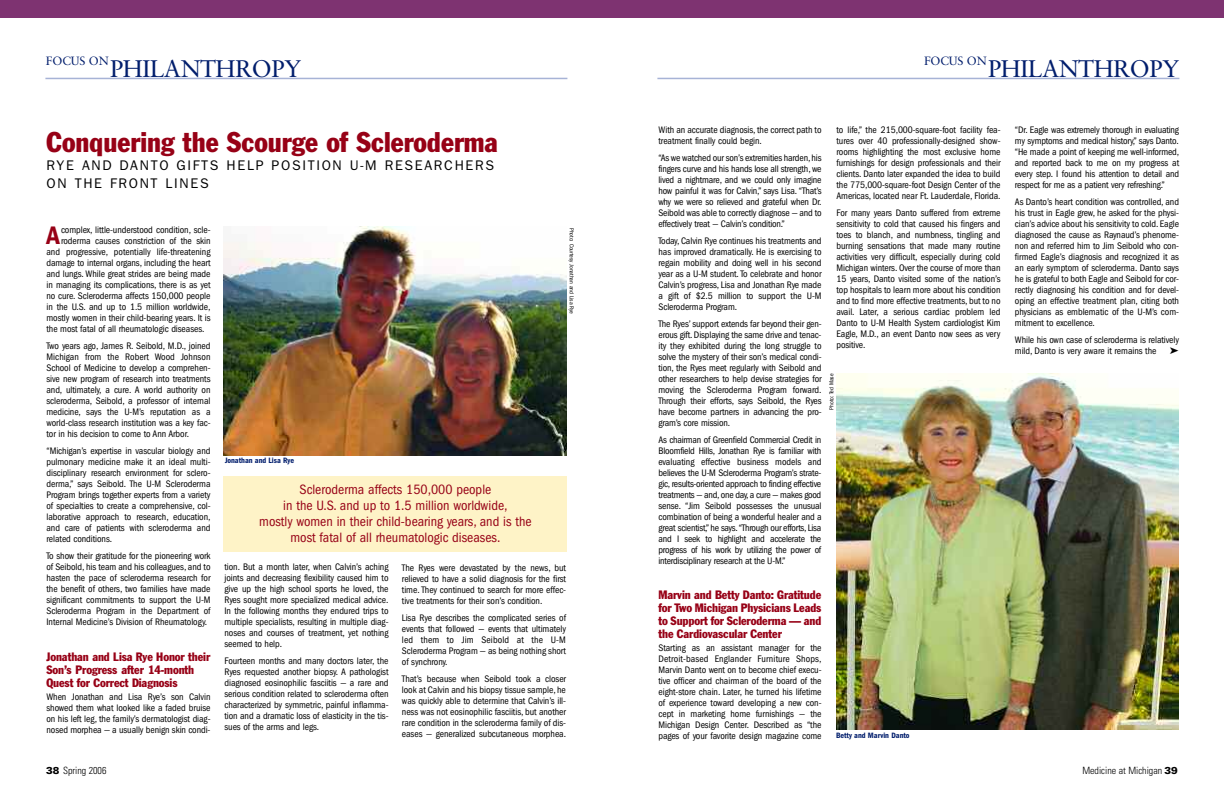
<style>
.page{position:relative;width:1224px;height:792px;background:#fff}
.page>*{position:absolute;margin:0;border:0;box-sizing:border-box;transform-origin:0 0}
.t1{font:condensed 28px "Franklin Gothic";color:#970116}
.t2{font:600 condensed 26.3px "Franklin Gothic";color:#970116}
.t3{font:24px "Sabon";letter-spacing:-.02em;color:#001d6c}
.t4{font:condensed 14px/16px "Franklin Gothic";color:#970116;text-align:center}
.t5{font:14px/18px "Franklin Gothic";letter-spacing:.12em;color:#000}
.t6{font:condensed 12px/12.8px "Franklin Gothic";letter-spacing:-.01em;color:#970116}
.t7{font:12px "Sabon";letter-spacing:-.01em;color:#001d6c}
.t8{font:300 condensed 10px "Univers";color:#000}
.t9{font:condensed 9.8px/11px "Franklin Gothic";letter-spacing:-.005em;color:#000;text-align:justify}
.t10{font:600 condensed 8px "Franklin Gothic";color:#001d6c}
.t11{font:condensed 6px "Franklin Gothic";color:#000}
.s1{font-weight:900;font-stretch:normal}
</style>
<div class="page">
<div style="left:612px;top:0;width:612px;height:18px;background:#7e3371"></div>
<div style="left:0;top:0;width:612px;height:18px;background:#7e3371"></div>
<hr style="left:45px;top:78px;width:522px;height:1px;background:#a7b3d6">
<hr style="left:657px;top:78px;width:522px;height:1px;background:#a7b3d6">
<div style="left:224px;top:477px;width:343px;height:75px;background:#fef3c7"></div>
<img style="left:224px;top:227px;width:343px;height:229px">
<img style="left:836px;top:373px;width:343px;height:356px">
<p class="t7" style="left:46px;top:56px;width:64px">FOCUS ON</p>
<h3 class="t3" style="left:988px;top:59px;width:193px">PHILANTHROPY</h3>
<p class="t7" style="left:924px;top:56px;width:64px">FOCUS ON</p>
<h3 class="t3" style="left:110px;top:59px;width:193px">PHILANTHROPY</h3>
<h1 class="t1" style="left:47px;top:132px;width:453px">Conquering the Scourge of Scleroderma</h1>
<h3 class="t5" style="left:47px;top:157px;width:449px">RYE AND DANTO GIFTS HELP POSITION U-M RESEARCHERS<br>ON THE FRONT LINES</h3>
<h2 class="t2" style="left:47px;top:227px;width:15px">A</h2>
<p class="t9" style="left:61px;top:226px;width:151px">complex, little-understood condition, scle-</p>
<p class="t9" style="left:61px;top:237px;width:151px">roderma causes constriction of the skin</p>
<p class="t9" style="left:47px;top:248px;width:166px">and progressive, potentially life-threatening</p>
<p class="t9" style="left:47px;top:259px;width:166px">damage to internal organs, including the heart</p>
<p class="t9" style="left:47px;top:270px;width:166px">and lungs. While great strides are being made</p>
<p class="t9" style="left:47px;top:281px;width:166px">in managing its complications, there is as yet</p>
<p class="t9" style="left:47px;top:292px;width:166px">no cure. Scleroderma affects 150,000 people</p>
<p class="t9" style="left:47px;top:303px;width:166px">in the U.S. and up to 1.5 million worldwide,</p>
<p class="t9" style="left:47px;top:314px;width:166px">mostly women in their child-bearing years. It is</p>
<p class="t9" style="left:47px;top:325px;width:160px">the most fatal of all rheumatologic diseases.</p>
<p class="t9" style="left:47px;top:341px;width:166px">Two years ago, James R. Seibold, M.D., joined Michigan from the Robert Wood Johnson School of Medicine to develop a comprehen&shy;sive new program of research into treatments and, ultimately, a cure. A world authority on scleroderma, Seibold, a professor of internal medicine, says the U-M’s reputation as a world-class research institution was a key fac&shy;tor in his decision to come to Ann Arbor.</p>
<p class="t9" style="left:47px;top:446px;width:166px">“Michigan’s expertise in vascular biology and pulmonary medicine make it an ideal multi&shy;disciplinary research environment for sclero&shy;derma,” says Seibold. The U-M Scleroderma Program brings together experts from a variety of specialties to create a comprehensive, col&shy;laborative approach to research, education, and care of patients with scleroderma and related conditions.</p>
<p class="t9" style="left:47px;top:551px;width:166px">To show their gratitude for the pioneering work of Seibold, his team and his colleagues, and to hasten the pace of scleroderma research for the benefit of others, two families have made significant commitments to support the U-M Scleroderma Program in the Department of Internal Medicine’s Division of Rheumatology.</p>
<p class="t6" style="left:47px;top:651px;width:165px">Jonathan and Lisa Rye Honor their<br>Son’s Progress after 14-month<br>Quest for Correct Diagnosis</p>
<p class="t9" style="left:47px;top:692px;width:166px">When Jonathan and Lisa Rye’s son Calvin showed them what looked like a faded bruise on his left leg, the family’s dermatologist diag&shy;nosed morphea — a usually benign skin condi-</p>
<p class="t11" style="left:574px;top:228px;width:87px;rotate:90deg">Photo: Courtesy Jonathan and Lisa Rye</p>
<p class="t10" style="left:225px;top:457px;width:71px">Jonathan and Lisa Rye</p>
<h3 class="t4" style="left:259px;top:482px;width:274px">Scleroderma affects 150,000 people<br>in the U.S. and up to 1.5 million worldwide,<br>mostly women in their child-bearing years, and is the most fatal of all rheumatologic diseases.</h3>
<p class="t9" style="left:225px;top:562px;width:166px">tion. But a month later, when Calvin’s aching joints and decreasing flexibility caused him to give up the high school sports he loved, the Ryes sought more specialized medical advice.<br>In the following months they endured trips to multiple specialists, resulting in multiple diag&shy;noses and courses of treatment, yet nothing seemed to help.</p>
<p class="t9" style="left:225px;top:656px;width:166px">Fourteen months and many doctors later, the Ryes requested another biopsy. A pathologist diagnosed eosinophilic fasciitis — a rare and serious condition related to scleroderma often characterized by symmetric, painful inflamma&shy;tion and a dramatic loss of elasticity in the tis&shy;sues of the arms and legs.</p>
<p class="t9" style="left:402px;top:563px;width:166px">The Ryes were devastated by the news, but relieved to have a solid diagnosis for the first time. They continued to search for more effec&shy;tive treatments for their son’s condition.</p>
<p class="t9" style="left:402px;top:613px;width:166px">Lisa Rye describes the complicated series of events that followed — events that ultimately led them to Jim Seibold at the U-M Scleroderma Program — as being nothing short of synchrony.</p>
<p class="t9" style="left:402px;top:674px;width:166px">That’s because when Seibold took a closer look at Calvin and his biopsy tissue sample, he was quickly able to determine that Calvin’s ill&shy;ness was not eosinophilic fasciitis, but another rare condition in the scleroderma family of dis&shy;eases — generalized subcutaneous morphea.</p>
<p class="t9" style="left:836px;top:125px;width:166px">to life,” the 215,000-square-foot facility fea&shy;tures over 40 professionally-designed show&shy;rooms highlighting the most exclusive home furnishings for design professionals and their clients. Danto later expanded the idea to build the 775,000-square-foot Design Center of the Americas, located near Ft. Lauderdale, Florida.</p>
<p class="t9" style="left:836px;top:208px;width:166px">For many years Danto suffered from extreme sensitivity to cold that caused his fingers and toes to blanch, and numbness, tingling and burning sensations that made many routine activities very difficult, especially during cold Michigan winters. Over the course of more than 15 years, Danto visited some of the nation’s top hospitals to learn more about his condition and to find more effective treatments, but to no avail. Later, a serious cardiac problem led Danto to U-M Health System cardiologist Kim Eagle, M.D., an event Danto now sees as very positive.</p>
<p class="t9" style="left:658px;top:125px;width:165px">With an accurate diagnosis, the correct path to treatment finally could begin.</p>
<p class="t9" style="left:658px;top:153px;width:165px">“As we watched our son’s extremities harden, his fingers curve and his hands lose all strength, we lived a nightmare, and we could only imagine how painful it was for Calvin,” says Lisa. “That’s why we were so relieved and grateful when Dr.<br>Seibold was able to correctly diagnose — and to effectively treat — Calvin’s condition.”</p>
<p class="t9" style="left:658px;top:236px;width:165px">Today, Calvin Rye continues his treatments and has improved dramatically. He is exercising to regain mobility and doing well in his second year as a U-M student. To celebrate and honor Calvin’s progress, Lisa and Jonathan Rye made a gift of $2.5 million to support the U-M Scleroderma Program.</p>
<p class="t9" style="left:658px;top:319px;width:165px">The Ryes’ support extends far beyond their gen&shy;erous gift. Displaying the same drive and tenac&shy;ity they exhibited during the long struggle to solve the mystery of their son’s medical condi&shy;tion, the Ryes meet regularly with Seibold and other researchers to help devise strategies for moving the Scleroderma Program forward.<br>Through their efforts, says Seibold, the Ryes have become partners in advancing the pro&shy;gram’s core mission.</p>
<p class="t9" style="left:658px;top:435px;width:165px">As chairman of Greenfield Commercial Credit in Bloomfield Hills, Jonathan Rye is familiar with evaluating effective business models and believes the U-M Scleroderma Program’s strate&shy;gic, results-oriented approach to finding effective treatments — and, one day, a cure — makes good sense. “Jim Seibold possesses the unusual combination of being a wonderful healer and a great scientist,” he says.“Through our efforts, Lisa and I seek to highlight and accelerate the progress of his work by utilizing the power of interdisciplinary research at the U-M.”</p>
<p class="t6" style="left:658px;top:589px;width:164px;text-align:justify">Marvin and Betty Danto: Gratitude for Two Michigan Physicians Leads to Support for Scleroderma — and the Cardiovascular Center</p>
<p class="t9" style="left:658px;top:643px;width:165px">Starting as an assistant manager for the Detroit-based Englander Furniture Shops, Marvin Danto went on to become chief execu&shy;tive officer and chairman of the board of the eight-store chain. Later, he turned his lifetime of experience toward developing a new con&shy;cept in marketing home furnishings — the Michigan Design Center. Described as “the pages of your favorite design magazine come</p>
<p class="t11" style="left:829px;top:410px;width:38px;rotate:-90deg">Photo: Ted Mase</p>
<p class="t10" style="left:836px;top:733px;width:75px">Betty and Marvin Danto</p>
<p class="t9" style="left:1015px;top:125px;width:166px">“Dr. Eagle was extremely thorough in evaluating my symptoms and medical history,” says Danto. “He made a point of keeping me well-informed, and reported back to me on my progress at every step. I found his attention to detail and respect for me as a patient very refreshing.”</p>
<p class="t9" style="left:1015px;top:197px;width:166px">As Danto’s heart condition was controlled, and his trust in Eagle grew, he asked for the physi&shy;cian’s advice about his sensitivity to cold. Eagle diagnosed the cause as Raynaud’s phenome&shy;non and referred him to Jim Seibold who con&shy;firmed Eagle’s diagnosis and recognized it as an early symptom of scleroderma. Danto says he is grateful to both Eagle and Seibold for cor&shy;rectly diagnosing his condition and for devel&shy;oping an effective treatment plan, citing both physicians as emblematic of the U-M’s com&shy;mitment to excellence.</p>
<p class="t9" style="left:1015px;top:335px;width:166px">While his own case of scleroderma is relatively mild, Danto is very aware it remains the</p>
<p class="t8" style="left:46px;top:767px;width:62px"><span class="s1">38</span> Spring 2006</p>
<p class="t8" style="left:1082px;top:767px;width:97px">Medicine at Michigan <span class="s1">39</span></p>
</div>
